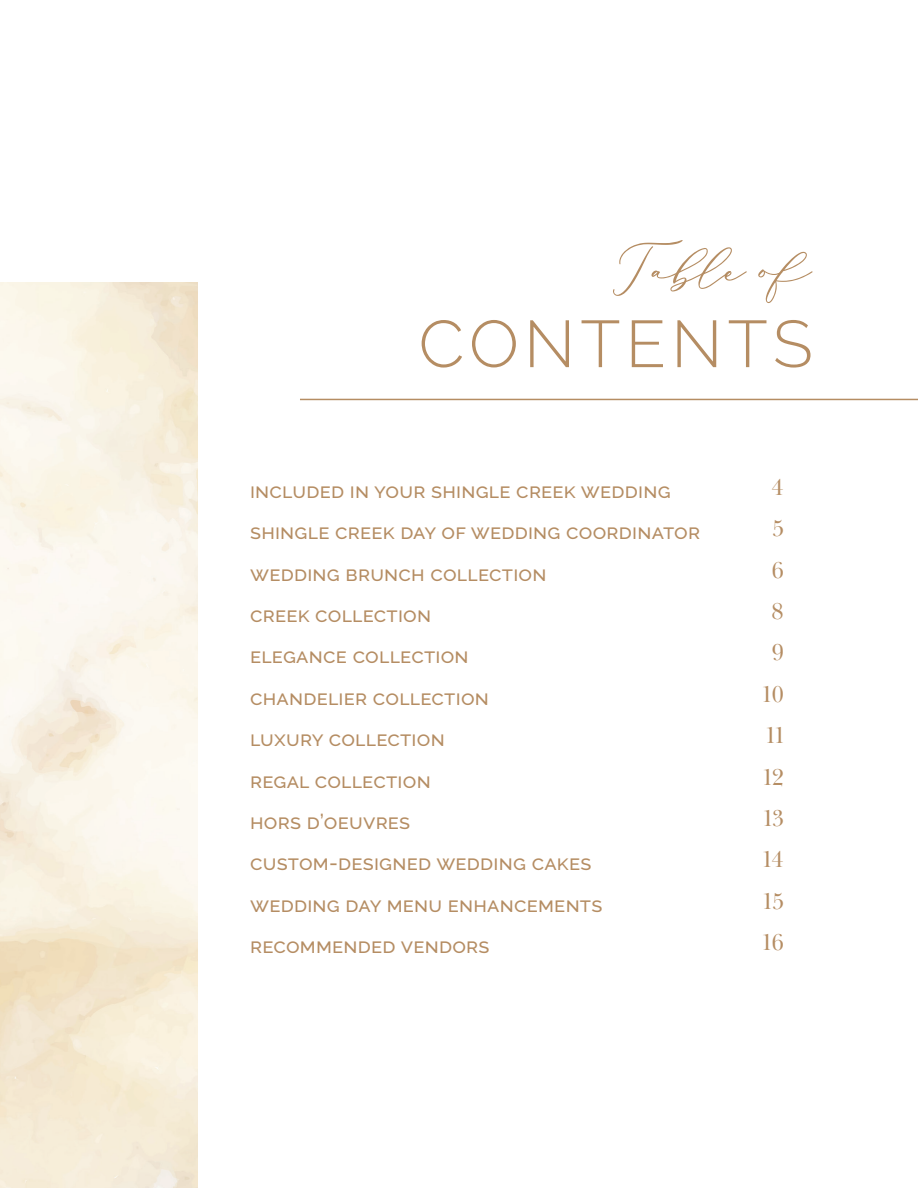
<style>
.page{position:relative;width:918px;height:1188px;background:#fff}
.page>*{position:absolute;margin:0;border:0;box-sizing:border-box;transform-origin:0 0}
.t1{font:69px "Biancha";letter-spacing:-.02em;color:#b58d63}
.t2{font:300 66px "Raleway";letter-spacing:.08em;color:#b58d63}
.t3{font:23.55px "Baskerville Display PT";letter-spacing:.02em;color:#b58d63}
.t4{font:500 21px "Raleway";letter-spacing:.01em;color:#b58d63}
</style>
<div class="page">
<hr style="left:300px;top:399px;width:618px;height:1px;background:#b58d63">
<p class="t1" style="left:611px;top:218px;width:203px">Table of</p>
<p class="t2" style="left:419px;top:305px;width:396px">CONTENTS</p>
<p class="t4" style="left:250px;top:478px;width:422px">included in your shingle creek wedding</p>
<p class="t4" style="left:250px;top:520px;width:452px">shingle creek day of wedding coordinator</p>
<p class="t4" style="left:250px;top:561px;width:298px">wedding brunch collection</p>
<p class="t4" style="left:250px;top:602px;width:183px">creek collection</p>
<p class="t4" style="left:250px;top:644px;width:220px">elegance collection</p>
<p class="t4" style="left:250px;top:685px;width:240px">chandelier collection</p>
<p class="t4" style="left:250px;top:727px;width:196px">luxury collection</p>
<p class="t4" style="left:250px;top:768px;width:182px">regal collection</p>
<p class="t4" style="left:250px;top:809px;width:162px">hors d’oeuvres</p>
<p class="t4" style="left:250px;top:851px;width:343px">custom-designed wedding cakes</p>
<p class="t4" style="left:250px;top:892px;width:354px">wedding day menu enhancements</p>
<p class="t4" style="left:250px;top:934px;width:241px">recommended vendors</p>
<p class="t3" style="left:772px;top:473px;width:14px">4</p>
<p class="t3" style="left:772px;top:514px;width:13px">5</p>
<p class="t3" style="left:772px;top:556px;width:14px">6</p>
<p class="t3" style="left:772px;top:597px;width:14px">8</p>
<p class="t3" style="left:772px;top:639px;width:14px">9</p>
<p class="t3" style="left:763px;top:680px;width:23px">10</p>
<p class="t3" style="left:766px;top:721px;width:19px">11</p>
<p class="t3" style="left:763px;top:763px;width:22px">12</p>
<p class="t3" style="left:763px;top:804px;width:22px">13</p>
<p class="t3" style="left:763px;top:846px;width:23px">14</p>
<p class="t3" style="left:763px;top:887px;width:22px">15</p>
<p class="t3" style="left:763px;top:928px;width:23px">16</p>
</div>
